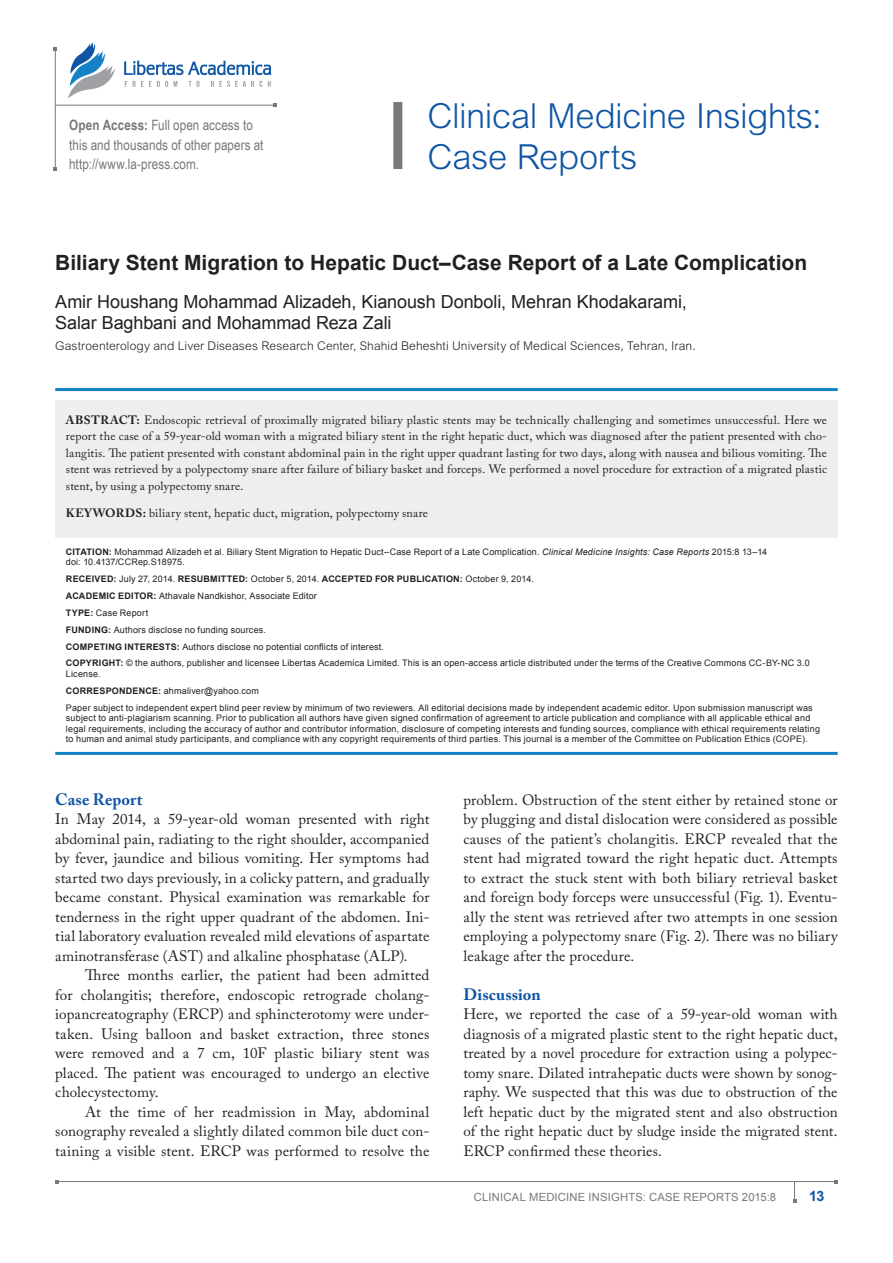
<style>
.page{position:relative;width:893px;height:1263px;background:#fff}
.page>*{position:absolute;margin:0;border:0;box-sizing:border-box;transform-origin:0 0}
.AO-Jname{font:300 34.5px/41.4px "Arial MT Std";letter-spacing:-.01em;color:#1055a4}
.AT{font:700 21px "Arial";color:#231f20}
.AAu{font:18px/21px "Arial";letter-spacing:-.005em;color:#231f20}
.t1{font:700 16.5px "Adobe Caslon Pro";letter-spacing:.005em;color:#1055a4}
.Tx{font:15px/19.5px "Adobe Caslon Pro";letter-spacing:.01em;color:#231f20;text-align:justify}
.TxF{font:15px/19.5px "Adobe Caslon Pro";letter-spacing:.01em;color:#231f20;text-align:justify}
.OA{font:14.25px/19.5px "Arial Narrow";letter-spacing:.005em;color:#76787b}
.RunF-folio{font:700 14.25px "Arial";color:#1055a4}
.t2{font:12px/16.5px "Adobe Caslon Pro";letter-spacing:.015em;color:#231f20;text-align:justify}
.AAuAff{font:300 12px "Arial MT Std";letter-spacing:.01em;color:#231f20}
.t3{font:700 12px "Adobe Caslon Pro";letter-spacing:.03em;color:#231f20}
.RunF{font:11.25px "Arial";letter-spacing:.015em;color:#76787b}
.Citation-l{font:9px/10.5px "Arial";letter-spacing:.025em;color:#231f20}
.Citation{font:9px/10.5px "Arial";letter-spacing:.02em;color:#231f20}
.Citation-2{font:700 9px "Arial";letter-spacing:.025em;color:#231f20}
.s1{font-weight:700}
.s2{font-style:italic}
.s3{font-weight:400}
</style>
<div class="page">
<hr style="left:57px;top:1181px;width:779px;height:1px;background:#76787b">
<svg style="left:793px;top:1182px;width:3px;height:20px"></svg>
<hr style="left:55px;top:49px;width:1px;height:120px;background:#76787b">
<hr style="left:55px;top:105px;width:220px;height:1px;background:#76787b">
<img style="left:68px;top:42px;width:204px;height:57px">
<div style="left:393px;top:102px;width:9px;height:67px;background:#76787b"></div>
<hr style="left:55px;top:388px;width:783px;height:3px;background:#1582c5">
<hr style="left:55px;top:752px;width:783px;height:3px;background:#1582c5">
<div style="left:55px;top:400px;width:783px;height:138px;background:#edeeee"></div>
<p class="OA" style="left:69px;top:115px;width:196px"><span class="s1">Open Access:</span> Full open access to this and thousands of other papers at http://www.la-press.com.</p>
<p class="AO-Jname" style="left:428px;top:96px;width:396px">Clinical Medicine Insights:<br>Case Reports</p>
<p class="AT" style="left:55px;top:249px;width:753px">BILIARY STENT MIGRATION TO HEPATIC DUCT–CASE REPORT OF A LATE COMPLICATION</p>
<p class="AAu" style="left:55px;top:292px;width:633px">Amir Houshang Mohammad Alizadeh, Kianoush Donboli, Mehran Khodakarami,<br>Salar Baghbani and Mohammad Reza Zali</p>
<p class="AAuAff" style="left:55px;top:339px;width:642px">Gastroenterology and Liver Diseases Research Center, Shahid Beheshti University of Medical Sciences, Tehran, Iran.</p>
<p class="t3" style="left:66px;top:413px;width:45px">Abstrac</p>
<p class="t2" style="left:66px;top:411px;width:763px;text-indent:62px"><span class="s1">t:</span> Endoscopic retrieval of proximally migrated biliary plastic stents may be technically challenging and sometimes unsuccessful. Here we report the case of a 59-year-old woman with a migrated biliary stent in the right hepatic duct, which was diagnosed after the patient presented with cho&shy;langitis. The patient presented with constant abdominal pain in the right upper quadrant lasting for two days, along with nausea and bilious vomiting. The stent was retrieved by a polypectomy snare after failure of biliary basket and forceps. We performed a novel procedure for extraction of a migrated plastic stent, by using a polypectomy snare.</p>
<p class="t2" style="left:66px;top:505px;width:364px"><span class="s1">keyword s:</span> biliary stent, hepatic duct, migration, polypectomy snare</p>
<p class="Citation" style="left:66px;top:546px;width:703px"><span class="s1">CITATION:</span> Mohammad Alizadeh et al. Biliary Stent Migration to H epatic Duct–Case Report of a Late Complication. <span class="s2">Clinical Medicine Insights: Case Reports</span> 2015:8 13–14 doi: 10.4137/CCRep.S18975.</p>
<p class="Citation" style="left:66px;top:574px;width:264px"><span class="s1">RECEIVED:</span> July 27, 2014. <span class="s1">RESUBM ITTED:</span> October 5, 2014. <span class="s1">ACC</span></p>
<p class="Citation-2" style="left:342px;top:573px;width:194px">EPTED FOR PUBLICATION: <span class="s3">October 9, 2014.</span></p>
<p class="Citation" style="left:66px;top:590px;width:252px"><span class="s1">ACADEMIC EDITOR:</span> Athavale Nandkishor, Associate Editor</p>
<p class="Citation" style="left:66px;top:607px;width:84px"><span class="s1">TYPE :</span> Case Report</p>
<p class="Citation" style="left:66px;top:624px;width:202px"><span class="s1">FUNDING:</span> Authors disclose no funding sources.</p>
<p class="Citation" style="left:66px;top:641px;width:320px"><span class="s1">COMPETING INTERESTS:</span> Authors disclose no potential conflicts of interest.</p>
<p class="Citation" style="left:66px;top:658px;width:745px"><span class="s1">COPYRIGHT:</span> © the authors, publisher and licensee Libertas Academica Limited. This is an open-access article distributed under the terms of the Creative Commons CC-BY-N C 3.0<br>License.</p>
<p class="Citation" style="left:66px;top:685px;width:194px"><span class="s1">CORRESPONDENCE:</span> ahmaliver@yahoo.com</p>
<p class="Citation-l" style="left:66px;top:702px;width:756px">Paper subject to independent expert blind peer review by minimum of two reviewers. All editorial decisions made by independent academic editor. Upon submission manuscript was subject to anti-plagiarism scanning. Prior to publication all authors have given signed confirmation of agreement to article publication and compliance with all applicable ethical and legal requirements, including the accuracy of author and contributor information, disclosure of competing interests and funding sources, compliance with ethical requirements relating to human and animal study participants, and compliance with any copyright requirements of third parties. This journal is a member of the Committee on Publication Ethics (COPE</p>
<p class="Citation-l" style="left:802px;top:734px;width:7px">).</p>
<h1 class="t1" style="left:55px;top:789px;width:89px">Case Report</h1>
<p class="TxF" style="left:55px;top:809px;width:376px">In May 2014, a 59-year-old woman presented with right abdominal pain, radiating to the right shoulder, accompanied by fever, jaundice and bilious vomiting. Her symptoms had started two days previously, in a colicky pattern, and gradually became constant. Physical examination was remarkable for tenderness in the right upper quadrant of the abdomen. Ini&shy;tial laboratory evaluation revealed mild elevations of aspartate aminotransferase (AST) and alkaline phosphatase (ALP).</p>
<p class="Tx" style="left:55px;top:965px;width:376px;text-indent:30px">Three months earlier, the patient had been admitted for cholangitis; therefore, endoscopic retrograde cholang&shy;iopancreatography (ERCP) and sphincterotomy were under&shy;taken. Using balloon and basket extraction, three stones were removed and a 7 cm, 10F plastic biliary stent was placed. The patient was encouraged to undergo an elective cholecystectomy.</p>
<p class="Tx" style="left:55px;top:1102px;width:376px;text-indent:30px">At the time of her readmission in May, abdominal sonography revealed a slightly dilated common bile duct con&shy;taining a visible stent. ERCP was performed to resolve the</p>
<p class="Tx" style="left:463px;top:790px;width:376px">problem. Obstruction of the stent either by retained stone or by plugging and distal dislocation were considered as possible causes of the patient’s cholangitis. ERCP revealed that the stent had migrated toward the right hepatic duct. Attempts to extract the stuck stent with both biliary retrieval basket and foreign body forceps were unsuccessful (Fig. 1). Eventu&shy;ally the stent was retrieved after two attempts in one session employing a polypectomy snare (Fig. 2). There was no biliary leakage after the procedure.</p>
<h1 class="t1" style="left:463px;top:984px;width:79px">Discussion</h1>
<p class="TxF" style="left:463px;top:1004px;width:376px">Here, we reported the case of a 59-year-old woman with diagnosis of a migrated plastic stent to the right hepatic duct, treated by a novel procedure for extraction using a polypec&shy;tomy snare. Dilated intrahepatic ducts were shown by sonog&shy;raphy. We suspected that this was due to obstruction of the left hepatic duct by the migrated stent and also obstruction of the right hepatic duct by sludge inside the migrated stent.<br>ERCP confirmed these theories.</p>
<p class="RunF" style="left:474px;top:1189px;width:304px">Clinical Medicine I nsights: Case Reports 2015:8</p>
<p class="RunF-folio" style="left:809px;top:1186px;width:17px">13</p>
</div>
